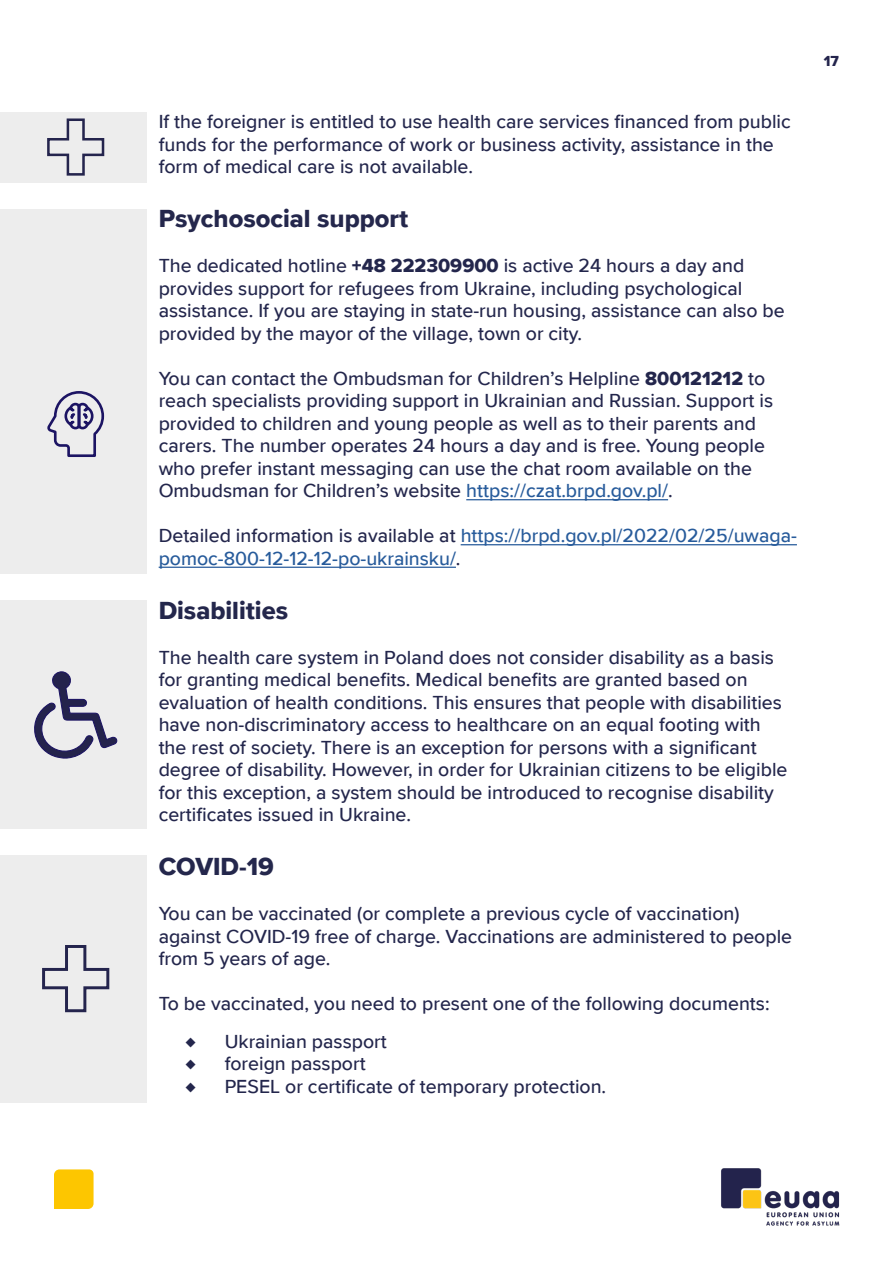
<style>
.page{position:relative;width:893px;height:1263px;background:#fff}
.page>*{position:absolute;margin:0;border:0;box-sizing:border-box;transform-origin:0 0}
.t1{font:25.5px "Proxima Nova Extrabld";color:#24274c}
.t2{font:500 19.5px/22.5px "Proxima Nova";color:#23264c}
.t3{font:500 19.5px/22.5px "Proxima Nova";color:#275b9b}
.t4{font:15px "Proxima Nova Extrabld";color:#23244c}
.s1{font-family:"Proxima Nova Extrabld";font-weight:400}
.s2{color:#275b9b}
.s3{color:#23264c}
</style>
<div class="page">
<img style="left:721px;top:1168px;width:119px;height:58px">
<div style="left:54px;top:1169px;width:40px;height:40px;background:#fdc600"></div>
<div style="left:0;top:113px;width:146px;height:70px;background:#ededed"></div>
<div style="left:0;top:209px;width:146px;height:365px;background:#ededed"></div>
<div style="left:0;top:601px;width:146px;height:228px;background:#ededed"></div>
<div style="left:0;top:855px;width:146px;height:247px;background:#ededed"></div>
<hr style="left:466px;top:499px;width:202px;height:1px;background:#275b9b">
<hr style="left:461px;top:544px;width:336px;height:1px;background:#275b9b">
<hr style="left:159px;top:567px;width:297px;height:1px;background:#275b9b">
<svg style="left:47px;top:118px;width:58px;height:58px"></svg>
<svg style="left:47px;top:391px;width:58px;height:66px"></svg>
<svg style="left:34px;top:671px;width:84px;height:88px"></svg>
<svg style="left:42px;top:945px;width:68px;height:68px"></svg>
<p class="t2" style="left:159px;top:110px;width:634px">If the foreigner is entitled to use health care services financed from public funds for the performance of work or business activity, assistance in the form of medical care is not available.</p>
<h1 class="t1" style="left:159px;top:200px;width:251px">Psychosocial support</h1>
<p class="t2" style="left:159px;top:254px;width:628px">The dedicated hotline <span class="s1">+48 222309900</span> is active 24 hours a day and provides support for refugees from Ukraine, including psychological assistance. If you are staying in state-run housing, assistance can also be provided by the mayor of the village, town or city.</p>
<p class="t2" style="left:159px;top:366px;width:616px">You can contact the Ombudsman for Children’s Helpline <span class="s1">800121212</span> to reach specialists providing support in Ukrainian and Russian. Support is provided to children and young people as well as to their parents and carers. The number operates 24 hours a day and is free. Young people who prefer instant messaging can use the chat room available on the Ombudsman for Children’s website <span class="s2">https://czat.brpd.gov.pl/</span>.</p>
<p class="t3" style="left:159px;top:524px;width:640px"><span class="s3">Detailed information is available at</span> https://brpd.gov.pl/2022/02/25/uwaga&shy;pomoc-800-12-12-12-po-ukrainsku/<span class="s3">.</span></p>
<h1 class="t1" style="left:159px;top:591px;width:131px">Disabilities</h1>
<p class="t2" style="left:159px;top:645px;width:630px">The health care system in Poland does not consider disability as a basis for granting medical benefits. Medical benefits are granted based on evaluation of health conditions. This ensures that people with disabilities have non-discriminatory access to healthcare on an equal footing with the rest of society. There is an exception for persons with a significant degree of disability. However, in order for Ukrainian citizens to be eligible for this exception, a system should be introduced to recognise disability certificates issued in Ukraine.</p>
<h1 class="t1" style="left:159px;top:848px;width:117px">COVID-19</h1>
<p class="t2" style="left:159px;top:902px;width:635px">You can be vaccinated (or complete a previous cycle of vaccination) against COVID-19 free of charge. Vaccinations are administered to people from 5 years of age.</p>
<p class="t2" style="left:186px;top:984px;width:585px;line-height:37.5px;text-indent:-27px">To be vaccinated, you need to present one of the following documents: ♦</p>
<p class="t2" style="left:225px;top:1029px;width:164px">Ukrainian passport</p>
<p class="t2" style="left:186px;top:1052px;width:11px">♦</p>
<p class="t2" style="left:225px;top:1052px;width:143px">foreign passport</p>
<p class="t2" style="left:186px;top:1074px;width:11px">♦</p>
<p class="t2" style="left:225px;top:1074px;width:383px">PESEL or certificate of temporary protection.</p>
<p class="t4" style="left:824px;top:50px;width:17px">17</p>
</div>
